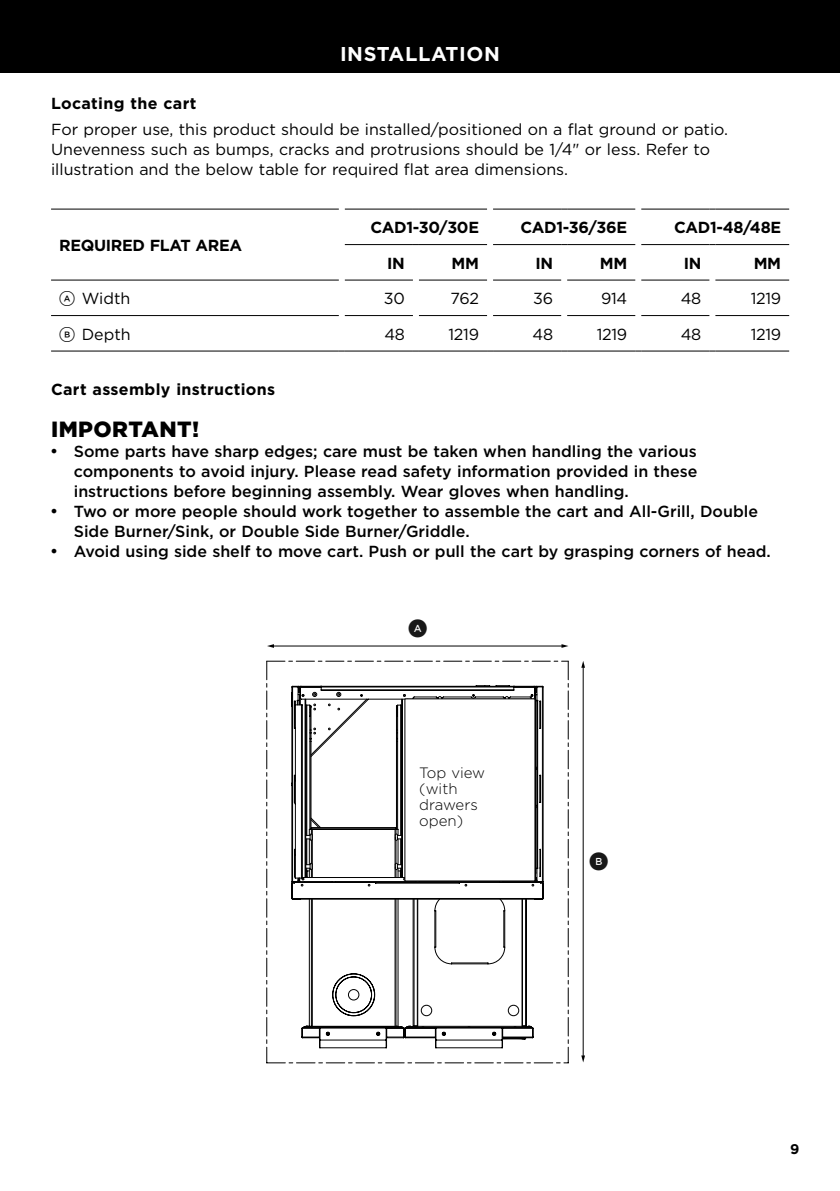
<style>
.page{position:relative;width:840px;height:1191px;background:#fff}
.page>*{position:absolute;margin:0;border:0;box-sizing:border-box;transform-origin:0 0}
.t1{font:900 22px "Gotham";letter-spacing:.02em;color:#000}
.t2{font:700 20px "Gotham";letter-spacing:.03em;color:#fff}
.t3{font:700 19.2px "Gotham FP Nos";color:#181818}
.t4{font:500 16px/20px "Gotham";color:#000}
.t5{font:16px/20px "Gotham";color:#000}
.t6{font:700 16px "Gotham";letter-spacing:-.02em;color:#000}
.t7{font:700 16px "Gotham";letter-spacing:.02em;color:#000}
.t8{font:300 15px/16px "Gotham";color:#000}
.t9{font:700 14px "Gotham";color:#000}
.s1{font-family:"Gotham FP Nos";font-weight:500}
</style>
<div class="page">
<div style="left:0;top:0;width:839px;height:73px;background:#000"></div>
<svg style="left:266px;top:661px;width:302px;height:402px"></svg>
<svg style="left:291px;top:686px;width:251px;height:351px"></svg>
<div style="left:404px;top:698px;width:130px;height:183px;background:#fff"></div>
<hr style="left:582px;top:666px;width:1px;height:390px;background:#010101">
<svg style="left:581px;top:1055px;width:3px;height:7px"></svg>
<svg style="left:581px;top:661px;width:3px;height:7px"></svg>
<hr style="left:272px;top:645px;width:290px;height:1px;background:#010101">
<svg style="left:267px;top:644px;width:7px;height:4px"></svg>
<svg style="left:561px;top:644px;width:7px;height:4px"></svg>
<hr style="left:344px;top:279px;width:68px;height:1px;background:#000">
<hr style="left:418px;top:279px;width:69px;height:1px;background:#000">
<hr style="left:493px;top:279px;width:68px;height:1px;background:#000">
<hr style="left:567px;top:279px;width:68px;height:1px;background:#000">
<hr style="left:641px;top:279px;width:68px;height:1px;background:#000">
<hr style="left:715px;top:279px;width:73px;height:1px;background:#000">
<hr style="left:51px;top:315px;width:287px;height:1px;background:#000">
<hr style="left:344px;top:315px;width:68px;height:1px;background:#000">
<hr style="left:418px;top:315px;width:69px;height:1px;background:#000">
<hr style="left:493px;top:315px;width:68px;height:1px;background:#000">
<hr style="left:567px;top:315px;width:68px;height:1px;background:#000">
<hr style="left:641px;top:315px;width:68px;height:1px;background:#000">
<hr style="left:715px;top:315px;width:73px;height:1px;background:#000">
<hr style="left:51px;top:209px;width:287px;height:1px;background:#000">
<hr style="left:51px;top:279px;width:287px;height:1px;background:#000">
<hr style="left:344px;top:209px;width:68px;height:1px;background:#000">
<hr style="left:418px;top:209px;width:69px;height:1px;background:#000">
<hr style="left:344px;top:244px;width:68px;height:1px;background:#000">
<hr style="left:418px;top:244px;width:69px;height:1px;background:#000">
<hr style="left:493px;top:244px;width:68px;height:1px;background:#000">
<hr style="left:567px;top:244px;width:68px;height:1px;background:#000">
<hr style="left:641px;top:244px;width:68px;height:1px;background:#000">
<hr style="left:715px;top:244px;width:73px;height:1px;background:#000">
<hr style="left:493px;top:209px;width:68px;height:1px;background:#000">
<hr style="left:567px;top:209px;width:68px;height:1px;background:#000">
<hr style="left:641px;top:209px;width:68px;height:1px;background:#000">
<hr style="left:715px;top:209px;width:73px;height:1px;background:#000">
<hr style="left:51px;top:350px;width:287px;height:1px;background:#000">
<hr style="left:344px;top:350px;width:68px;height:1px;background:#000">
<hr style="left:418px;top:350px;width:69px;height:1px;background:#000">
<hr style="left:493px;top:350px;width:68px;height:1px;background:#000">
<hr style="left:567px;top:350px;width:68px;height:1px;background:#000">
<hr style="left:641px;top:350px;width:68px;height:1px;background:#000">
<hr style="left:715px;top:350px;width:73px;height:1px;background:#000">
<p class="t2" style="left:340px;top:41px;width:161px">INSTALLATION</p>
<p class="t7" style="left:51px;top:93px;width:147px">Locating the cart</p>
<p class="t5" style="left:51px;top:119px;width:678px">For proper use, this product should be installed/positioned on a flat ground or patio.<br>Unevenness such as bumps, cracks and protrusions should be 1/4" or less. Refer to illustration and the below table for required flat area dimensions.</p>
<p class="t6" style="left:59px;top:235px;width:184px">REQUIRED FLAT AREA</p>
<p class="t6" style="left:370px;top:217px;width:110px">CAD1-30/30E</p>
<p class="t6" style="left:520px;top:217px;width:108px">CAD1-36/36E</p>
<p class="t6" style="left:673px;top:217px;width:108px">CAD1-48/48E</p>
<p class="t6" style="left:387px;top:252px;width:19px">IN</p>
<p class="t6" style="left:451px;top:252px;width:29px">MM</p>
<p class="t6" style="left:535px;top:252px;width:19px">IN</p>
<p class="t6" style="left:599px;top:252px;width:29px">MM</p>
<p class="t6" style="left:683px;top:252px;width:19px">IN</p>
<p class="t6" style="left:753px;top:252px;width:29px">MM</p>
<p class="t5" style="left:59px;top:288px;width:73px"><span class="s1">A</span> Width</p>
<p class="t5" style="left:384px;top:288px;width:22px">30</p>
<p class="t5" style="left:450px;top:288px;width:30px">762</p>
<p class="t5" style="left:533px;top:288px;width:21px">36</p>
<p class="t5" style="left:600px;top:288px;width:28px">914</p>
<p class="t5" style="left:680px;top:288px;width:22px">48</p>
<p class="t5" style="left:750px;top:288px;width:32px">1219</p>
<p class="t5" style="left:59px;top:324px;width:73px"><span class="s1">B</span> Depth</p>
<p class="t5" style="left:384px;top:324px;width:22px">48</p>
<p class="t5" style="left:448px;top:324px;width:32px">1219</p>
<p class="t5" style="left:532px;top:324px;width:22px">48</p>
<p class="t5" style="left:596px;top:324px;width:32px">1219</p>
<p class="t5" style="left:680px;top:324px;width:22px">48</p>
<p class="t5" style="left:750px;top:324px;width:32px">1219</p>
<p class="t7" style="left:51px;top:378px;width:225px">Cart assembly instructions</p>
<h1 class="t1" style="left:51px;top:413px;width:150px">IMPORTANT!</h1>
<p class="t4" style="left:74px;top:441px;width:698px">Some parts have sharp edges; care must be taken when handling the various components to avoid injury. Please read safety information provided in these instructions before beginning assembly. Wear gloves when handling.<br>Two or more people should work together to assemble the cart and All-Grill, Double Side Burner/Sink, or Double Side Burner/Griddle.<br>Avoid using side shelf to move cart. Push or pull the cart by grasping corners of head.</p>
<p class="t3" style="left:408px;top:620px;width:21px">A</p>
<p class="t8" style="left:419px;top:764px;width:67px">Top view (with drawers open)</p>
<p class="t3" style="left:589px;top:852px;width:21px">B</p>
<p class="t9" style="left:789px;top:1139px;width:11px">9</p>
</div>
